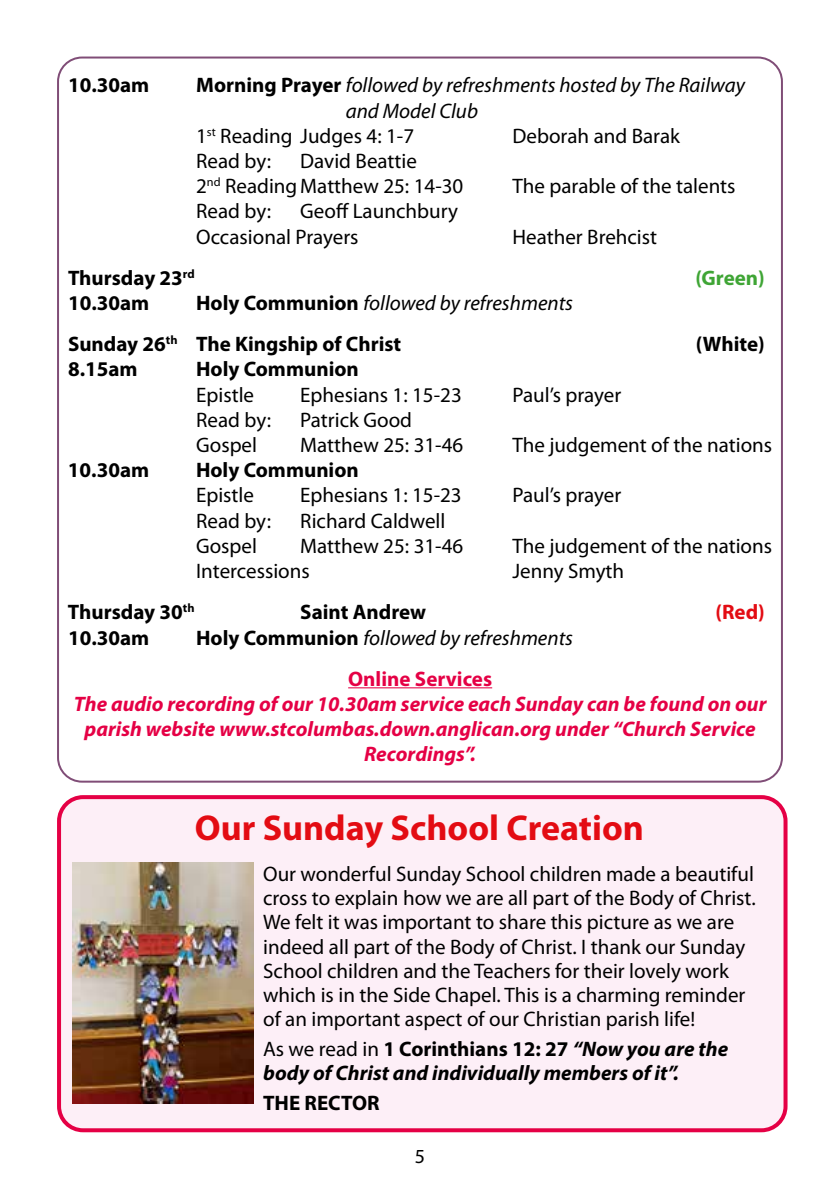
<style>
.page{position:relative;width:840px;height:1191px;background:#fff}
.page>*{position:absolute;margin:0;border:0;box-sizing:border-box;transform-origin:0 0}
.t1{font:700 36px "Myriad Pro";color:#e30c13}
.t2{font:21px/24.2px "Myriad Pro";color:#000}
.t3{font:700 21px/41.2px "Myriad Pro";color:#000}
.t4{font:italic 700 21px/25.2px "Myriad Pro";color:#e50045;text-align:center}
.t5{font:italic 21px/41.2px "Myriad Pro";color:#000}
.t6{font:italic 700 21px/24.2px "Myriad Pro";color:#000}
.t7{font:700 21px "Myriad Pro";color:#3fa535}
.t8{font:700 21px "Myriad Pro";color:#e30c13}
.t9{font:20px "Myriad Pro";color:#000}
.s1{font-weight:700;font-style:normal}
.s2{font-weight:400;font-style:italic}
.s3{font-weight:700;font-style:normal;color:#e50045}
.s4{font-weight:400;font-style:normal}
.s5{font-style:normal}
</style>
<div class="page">
<hr style="left:348px;top:687px;width:144px;height:1px;background:#e50045">
<div style="left:59px;top:797px;width:726px;height:333px;background:#fdeff7;border-radius:24px"></div>
<div style="left:57px;top:795px;width:730px;height:337px;border:4px solid #e50045;border-radius:24px"></div>
<img style="left:73px;top:863px;width:180px;height:240px">
<p class="t3" style="left:68px;top:64px;width:83px">10.30am</p>
<p class="t5" style="left:196px;top:64px;width:550px"><span class="s1">Morning Prayer</span> followed by refreshments hosted by The Railway</p>
<p class="t5" style="left:345px;top:90px;width:134px">and Model Club</p>
<p class="t2" style="left:196px;top:123px;width:219px">1<sup>st</sup> Reading Judges 4: 1-7</p>
<p class="t2" style="left:512px;top:123px;width:169px">Deborah and Barak</p>
<p class="t2" style="left:196px;top:148px;width:76px">Read by:</p>
<p class="t2" style="left:196px;top:148px;width:268px;line-height:25.2px;text-indent:104px">David Beattie<br>2<sup>nd</sup> Reading Matthew 25: 14-30</p>
<p class="t2" style="left:512px;top:174px;width:224px">The parable of the talents</p>
<p class="t2" style="left:196px;top:198px;width:263px;line-height:25.2px;text-indent:104px">Geoff Launchbury<br>Occasional Prayers</p>
<p class="t2" style="left:196px;top:199px;width:76px">Read by:</p>
<p class="t2" style="left:512px;top:224px;width:146px">Heather Brehcist</p>
<p class="t3" style="left:68px;top:256px;width:128px">Thursday 23<sup>rd</sup></p>
<p class="t7" style="left:695px;top:264px;width:71px">(Green)</p>
<p class="t3" style="left:68px;top:282px;width:83px">10.30am</p>
<p class="t3" style="left:68px;top:282px;width:506px;text-indent:128px">Holy Communion <span class="s2">followed by refreshments<br></span>Sunday 26<sup>th</sup> The Kingship of Christ</p>
<p class="t3" style="left:695px;top:323px;width:70px">(White)</p>
<p class="t3" style="left:68px;top:348px;width:71px">8.15am</p>
<p class="t3" style="left:196px;top:348px;width:164px">Holy Communion</p>
<p class="t2" style="left:196px;top:382px;width:59px">Epistle</p>
<p class="t2" style="left:300px;top:382px;width:163px">Ephesians 1: 15-23</p>
<p class="t2" style="left:512px;top:382px;width:110px">Paul’s prayer</p>
<p class="t2" style="left:196px;top:407px;width:76px">Read by:</p>
<p class="t2" style="left:300px;top:407px;width:113px">Patrick Good</p>
<p class="t2" style="left:196px;top:432px;width:62px">Gospel</p>
<p class="t2" style="left:300px;top:432px;width:164px">Matthew 25: 31-46</p>
<p class="t2" style="left:512px;top:432px;width:261px">The judgement of the nations</p>
<p class="t3" style="left:68px;top:449px;width:83px">10.30am</p>
<p class="t3" style="left:196px;top:449px;width:164px">Holy Communion</p>
<p class="t2" style="left:196px;top:483px;width:59px">Epistle</p>
<p class="t2" style="left:300px;top:483px;width:163px">Ephesians 1: 15-23</p>
<p class="t2" style="left:512px;top:483px;width:110px">Paul’s prayer</p>
<p class="t2" style="left:196px;top:508px;width:76px">Read by:</p>
<p class="t2" style="left:300px;top:508px;width:147px">Richard Caldwell</p>
<p class="t2" style="left:196px;top:533px;width:62px">Gospel</p>
<p class="t2" style="left:300px;top:533px;width:164px">Matthew 25: 31-46</p>
<p class="t2" style="left:512px;top:533px;width:261px">The judgement of the nations</p>
<p class="t2" style="left:196px;top:558px;width:115px">Intercessions</p>
<p class="t2" style="left:512px;top:558px;width:113px">Jenny Smyth</p>
<p class="t3" style="left:68px;top:591px;width:128px">Thursday 30<sup>th</sup></p>
<p class="t3" style="left:300px;top:591px;width:127px">Saint Andrew</p>
<p class="t8" style="left:715px;top:598px;width:51px">(Red)</p>
<p class="t3" style="left:68px;top:616px;width:83px">10.30am</p>
<p class="t5" style="left:348px;top:616px;width:226px;text-indent:-152px"><span class="s1">Holy Communion</span> followed by refreshments<br><span class="s3">Online Services</span></p>
<p class="t4" style="left:74px;top:690px;width:693px">The audio recording of our 10.30am service each Sunday can be found on our parish website www.stcolumbas.down.anglican.org under “Church Service<br>Recordings”.</p>
<h1 class="t1" style="left:194px;top:804px;width:450px">Our Sunday School Creation</h1>
<p class="t2" style="left:263px;top:861px;width:494px">Our wonderful Sunday School children made a beautiful cross to explain how we are all part of the Body of Christ.<br>We felt it was important to share this picture as we are indeed all part of the Body of Christ. I thank our Sunday School children and the Teachers for their lovely work which is in the Side Chapel. This is a charming reminder of an important aspect of our Christian parish life!</p>
<p class="t6" style="left:263px;top:1036px;width:466px"><span class="s4">As we read in</span> <span class="s5">1 Corinthians 12: 27</span> “Now you are the body of Christ and individually members of it”.</p>
<p class="t3" style="left:263px;top:1081px;width:118px">THE RECTOR</p>
<p class="t9" style="left:414px;top:1143px;width:12px">5</p>
</div>
